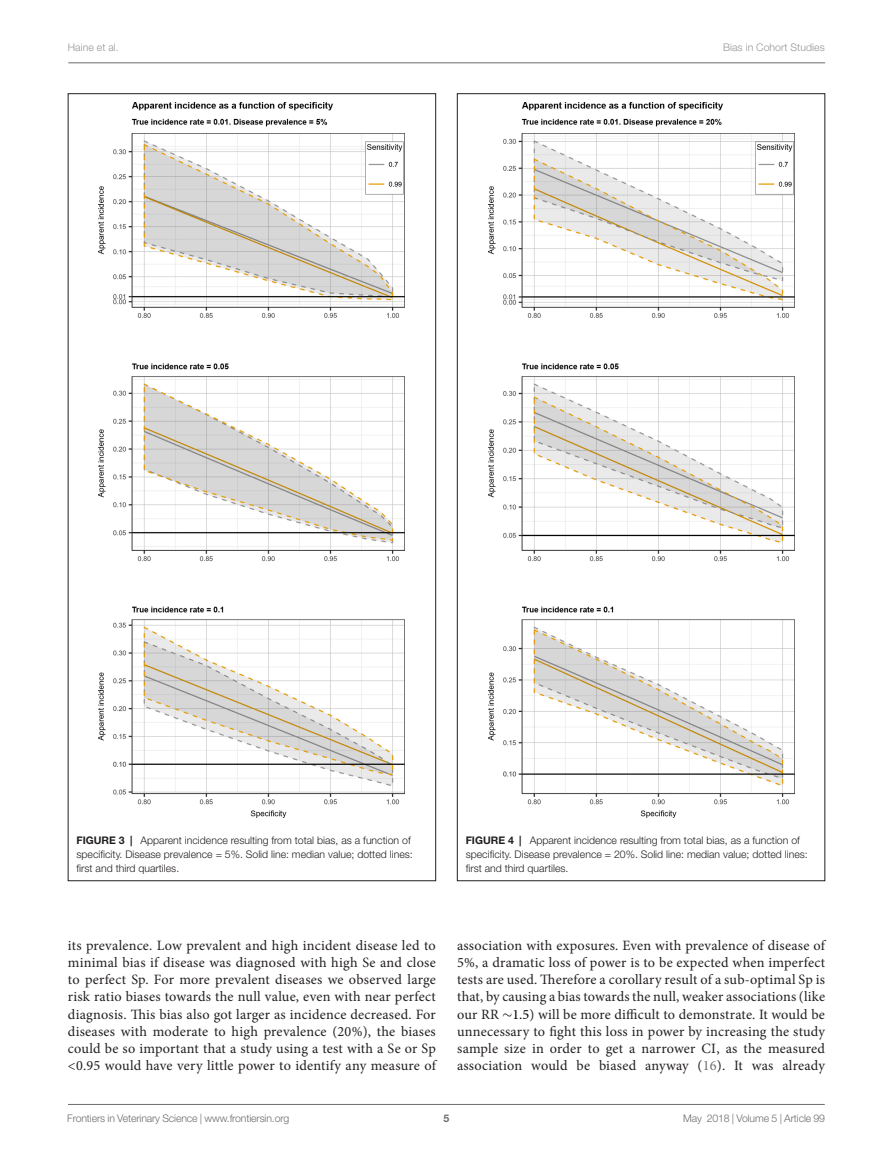
<style>
.page{position:relative;width:893px;height:1170px;background:#fff}
.page>*{position:absolute;margin:0;border:0;box-sizing:border-box;transform-origin:0 0}
.t1{font:14.25px/17.2px "Minion Pro";letter-spacing:.015em;color:#231f20;text-align:justify}
.t2{font:300 10.5px/14.2px "Helvetica Neue LT Std";color:#231f20}
.t3{font:300 10.5px "Helvetica Neue LT Std";letter-spacing:-.015em;color:#6c6d70}
.t4{font:300 10.5px "Helvetica Neue LT Std";letter-spacing:.005em;color:#939598}
.t5{font:700 10.5px "Helvetica Neue LT Std";color:#231f20}
.t6{font:700 10.5px "Helvetica Neue LT Std";color:#6c6d70}
.s1{font-weight:700}
.s2{font-family:"CMSY8";font-size:12px;color:#000}
.s3{color:#000}
.s4{color:#6c6d70}
</style>
<div class="page">
<hr style="left:68px;top:63px;width:757px;height:1px;background:#6c6d70">
<hr style="left:68px;top:1104px;width:757px;height:1px;background:#6c6d70">
<img style="left:99px;top:102px;width:306px;height:715px">
<img style="left:488px;top:102px;width:306px;height:715px">
<p class="t4" style="left:68px;top:41px;width:53px">Haine et al.</p>
<p class="t4" style="left:723px;top:41px;width:103px">Bias in Cohort Studies</p>
<p class="t2" style="left:77px;top:832px;width:338px;text-indent:42px"><span class="s1">3 |</span> Apparent incidence resulting from total bias, as a function of specificity. Disease prevalence = 5%. Solid line: median value; dotted lines: first and third quartiles.</p>
<p class="t5" style="left:466px;top:833px;width:14px">FIGURE</p>
<p class="t2" style="left:466px;top:832px;width:344px;text-indent:42px"><span class="s1">4 |</span> Apparent incidence resulting from total bias, as a function of specificity. Disease prevalence = 20%. Solid line: median value; dotted lines: first and third quartiles.</p>
<p class="t5" style="left:77px;top:833px;width:14px">FIGURE</p>
<p class="t1" style="left:68px;top:936px;width:369px">its prevalence. Low prevalent and high incident disease led to minimal bias if disease was diagnosed with high Se and close to perfect Sp. For more prevalent diseases we observed large risk ratio biases towards the null value, even with near perfect diagnosis. This bias also got larger as incidence decreased. For diseases with moderate to high prevalence (20%), the biases could be so important that a study using a test with a Se or Sp &lt;0.95 would have very little power to identify any measure of</p>
<p class="t1" style="left:457px;top:936px;width:369px">association with exposures. Even with prevalence of disease of 5%, a dramatic loss of power is to be expected when imperfect tests are used. Therefore a corollary result of a sub-optimal Sp is that, by causing a bias towards the null, weaker associations (like our RR <span class="s2">∼</span><span class="s3">1.5</span>) will be more difficult to demonstrate. It would be unnecessary to fight this loss in power by increasing the study sample size in order to get a narrower CI, as the measured association would be biased anyway (<span class="s4">16</span>). It was already</p>
<p class="t3" style="left:67px;top:1111px;width:224px">Frontiers in Veterinary Science | www.frontiersin.org</p>
<p class="t6" style="left:443px;top:1111px;width:7px">5</p>
<p class="t3" style="left:683px;top:1111px;width:143px">May 2018 | Volume 5 | Article 99</p>
</div>
